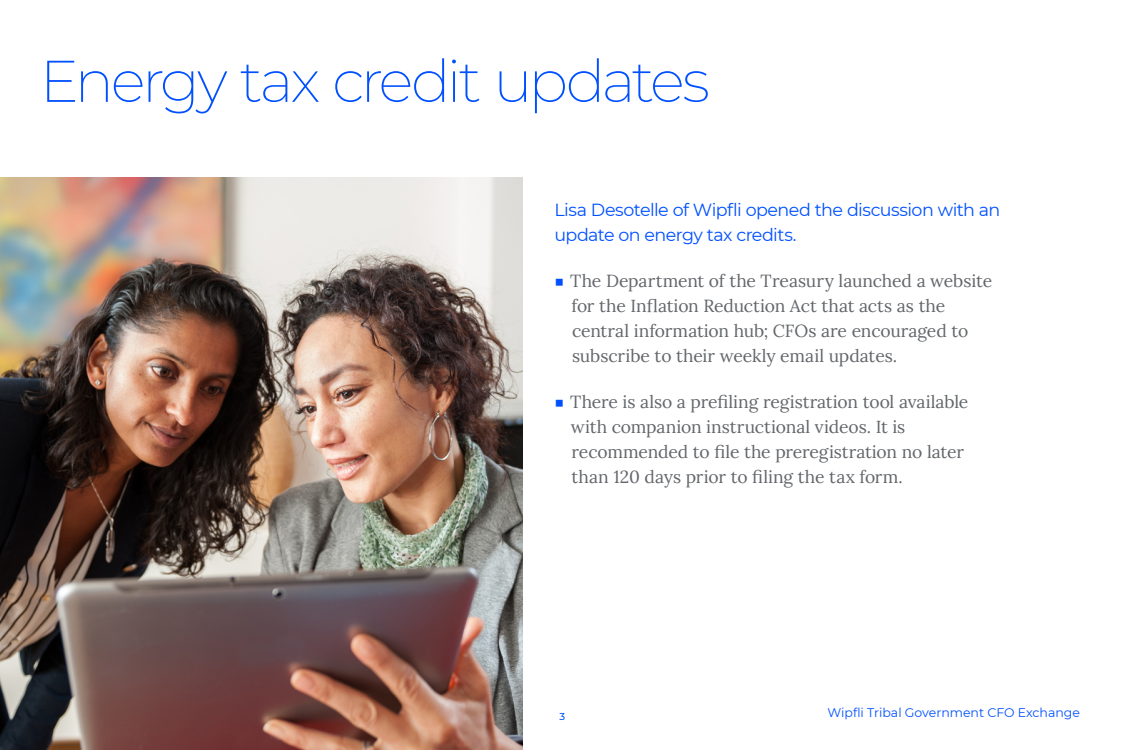
<style>
.page{position:relative;width:1125px;height:750px;background:#fff}
.page>*{position:absolute;margin:0;border:0;box-sizing:border-box;transform-origin:0 0}
.t1{font:200 58.75px "Montserrat";letter-spacing:-.06em;color:#0050ff}
.t2{font:17.5px/25px "Lora";letter-spacing:-.005em;color:#63666a}
.t3{font:17.5px/25px "Montserrat";letter-spacing:-.03em;color:#0050ff}
.t4{font:12.5px "Montserrat";color:#0050ff}
.t5{font:500 10px "Montserrat";color:#0051ff}
.s1{font-family:"Montserrat";color:#0050ff}
</style>
<div class="page">
<img style="left:0;top:178px;width:522px;height:572px">
<h1 class="t1" style="left:40px;top:42px;width:672px">Energy tax credit updates</h1>
<p class="t3" style="left:554px;top:196px;width:448px">Lisa Desotelle of Wipfli opened the discussion with an update on energy tax credits.</p>
<p class="t2" style="left:572px;top:267px;width:422px;text-indent:-18px"><span class="s1">■</span> The Department of the Treasury launched a website for the Inflation Reduction Act that acts as the central information hub; CFOs are encouraged to subscribe to their weekly email updates.</p>
<p class="t2" style="left:571px;top:388px;width:399px;text-indent:-17px"><span class="s1">■</span> There is also a prefiling registration tool available with companion instructional videos. It is recommended to file the preregistration no later than 120 days prior to filing the tax form.</p>
<p class="t5" style="left:560px;top:709px;width:7px">3</p>
<p class="t4" style="left:828px;top:704px;width:254px">Wipfli Tribal Government CFO Exchange</p>
</div>
